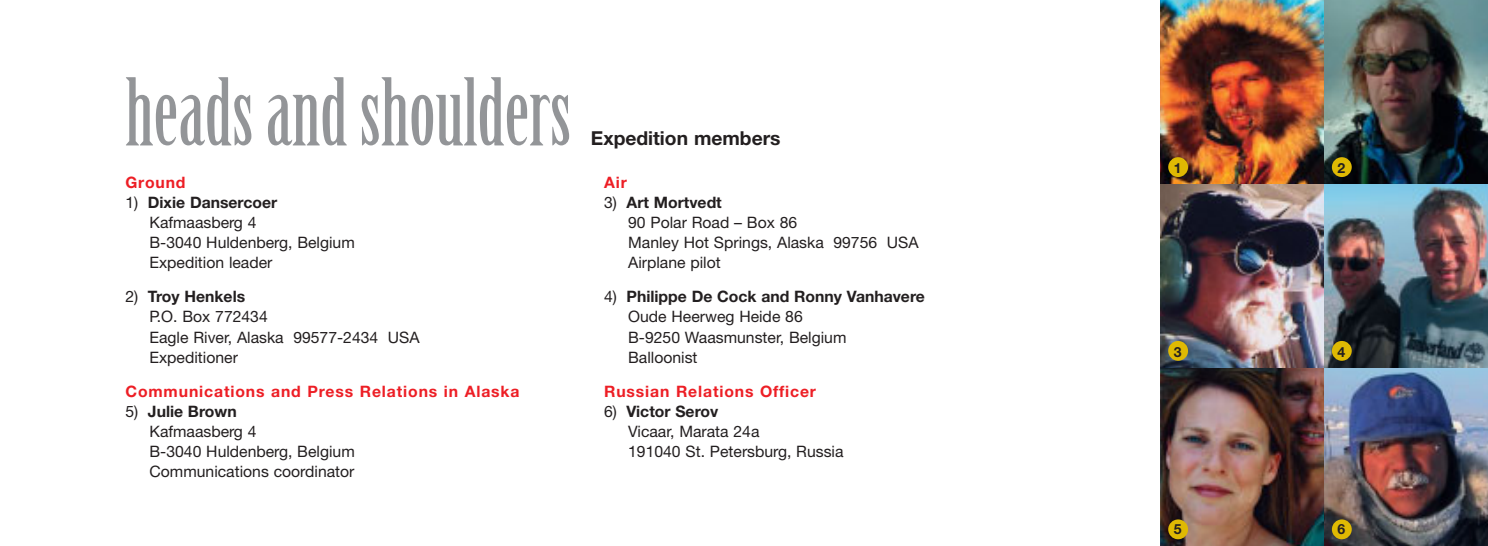
<style>
.page{position:relative;width:1488px;height:546px;background:#fff}
.page>*{position:absolute;margin:0;border:0;box-sizing:border-box;transform-origin:0 0}
.t1{font:91px "Birch";color:#939598}
.t2{font:700 19.25px "Helvetica Neue";color:#231f20}
.t3{font:15.75px/20.1px "Helvetica Neue";color:#231f20}
.t4{font:700 15.75px "Helvetica Neue";letter-spacing:.055em;color:#ed1e25}
.t5{font:700 14px "Helvetica Neue";color:#231f20}
.s1{font-weight:700}
</style>
<div class="page">
<img style="left:1160px;top:0;width:164px;height:185px">
<img style="left:1324px;top:0;width:164px;height:185px">
<img style="left:1160px;top:185px;width:164px;height:183px">
<img style="left:1324px;top:185px;width:164px;height:183px">
<img style="left:1160px;top:368px;width:164px;height:177px">
<img style="left:1324px;top:368px;width:164px;height:177px">
<div style="left:1168px;top:157px;width:20px;height:20px;background:#dfb903;border-radius:50%"></div>
<div style="left:1331px;top:157px;width:20px;height:20px;background:#dfb903;border-radius:50%"></div>
<div style="left:1168px;top:341px;width:20px;height:20px;background:#dfb903;border-radius:50%"></div>
<div style="left:1331px;top:341px;width:20px;height:20px;background:#dfb903;border-radius:50%"></div>
<div style="left:1168px;top:519px;width:20px;height:20px;background:#dfb903;border-radius:50%"></div>
<div style="left:1331px;top:519px;width:20px;height:20px;background:#dfb903;border-radius:50%"></div>
<h1 class="t1" style="left:125px;top:77px;width:447px">heads and shoulders</h1>
<p class="t4" style="left:125px;top:176px;width:62px">Ground</p>
<p class="t3" style="left:149px;top:194px;width:207px;text-indent:-24px">1) <span class="s1">Dixie Dansercoer<br></span>Kafmaasberg 4<br>B-3040 Huldenberg, Belgium<br>Expedition leader</p>
<p class="t3" style="left:149px;top:288px;width:272px;text-indent:-24px">2) <span class="s1">Troy Henkels<br></span>P.O. Box 772434<br>Eagle River, Alaska 99577-2434 USA<br>Expeditioner</p>
<p class="t4" style="left:125px;top:386px;width:395px">Communications and Press Relations in Alaska</p>
<p class="t3" style="left:149px;top:403px;width:207px;text-indent:-24px">5) <span class="s1">Julie Brown<br></span>Kafmaasberg 4<br>B-3040 Huldenberg, Belgium<br>Communications coordinator</p>
<p class="t2" style="left:591px;top:132px;width:191px">Expedition members</p>
<p class="t4" style="left:604px;top:176px;width:24px">Air</p>
<p class="t3" style="left:628px;top:194px;width:292px;text-indent:-24px">3) <span class="s1">Art Mortvedt<br></span>90 Polar Road – Box 86<br>Manley Hot Springs, Alaska 99756 USA<br>Airplane pilot</p>
<p class="t3" style="left:628px;top:288px;width:298px;text-indent:-24px">4) <span class="s1">Philippe De Cock and Ronny Vanhavere<br></span>Oude Heerweg Heide 86<br>B-9250 Waasmunster, Belgium<br>Balloonist</p>
<p class="t4" style="left:604px;top:386px;width:213px">Russian Relations Officer</p>
<p class="t3" style="left:628px;top:403px;width:217px;text-indent:-24px">6) <span class="s1">Victor Serov<br></span>Vicaar, Marata 24a<br>191040 St. Petersburg, Russia</p>
<p class="t5" style="left:1173px;top:163px;width:9px">1</p>
<p class="t5" style="left:1337px;top:163px;width:9px">2</p>
<p class="t5" style="left:1173px;top:347px;width:9px">3</p>
<p class="t5" style="left:1337px;top:347px;width:9px">4</p>
<p class="t5" style="left:1173px;top:524px;width:9px">5</p>
<p class="t5" style="left:1337px;top:524px;width:9px">6</p>
</div>
